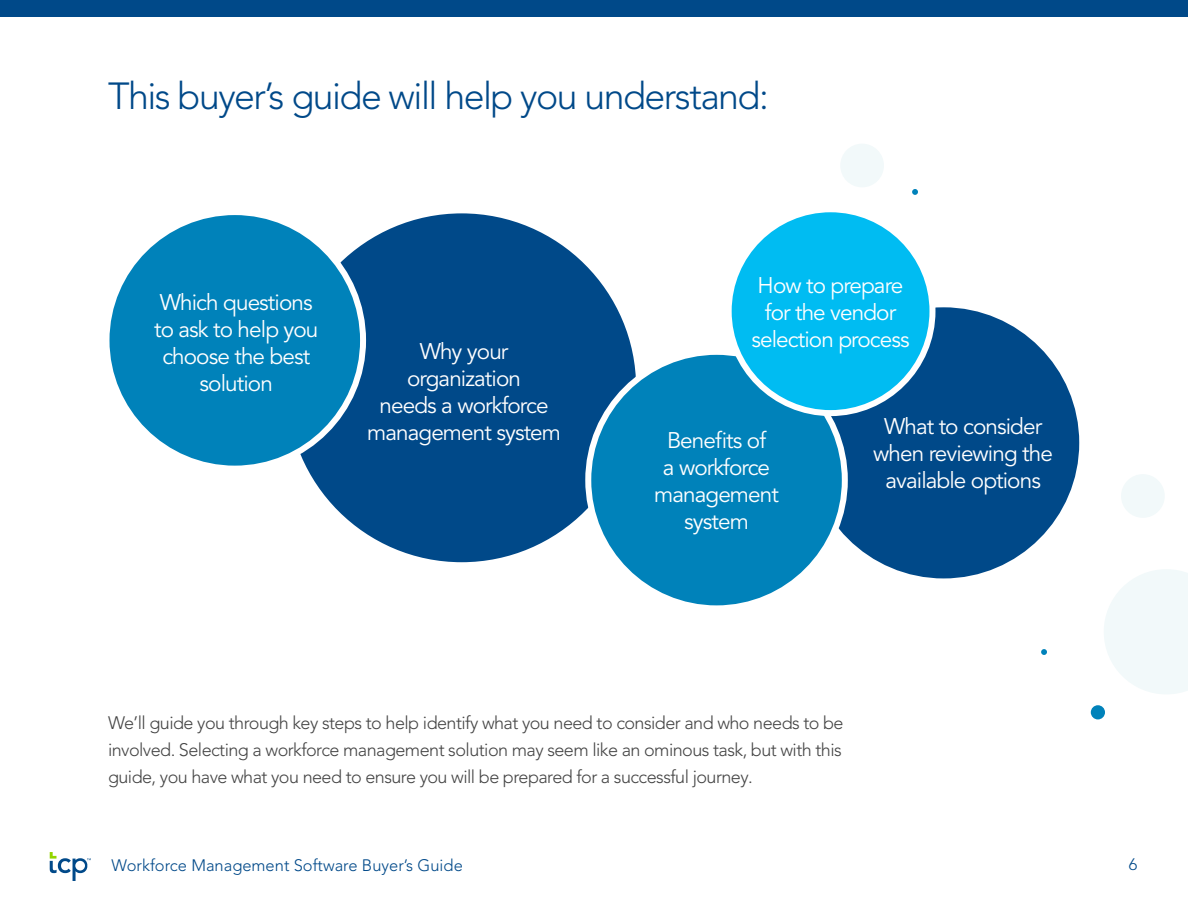
<style>
.page{position:relative;width:1188px;height:918px;background:#fff}
.page>*{position:absolute;margin:0;border:0;box-sizing:border-box;transform-origin:0 0}
.t1{font:300 37.5px "Avenir LT Pro";letter-spacing:-.04em;color:#004989}
.t2{font:22.5px/27px "Avenir LT Pro";letter-spacing:-.04em;color:#fff;text-align:center}
.t3{font:300 18px/27px "Avenir LT Pro";letter-spacing:-.03em;color:#444;text-align:justify}
.t4{font:300 16.5px "Avenir LT Pro";color:#004989}
</style>
<div class="page">
<svg style="left:50px;top:852px;width:41px;height:29px"></svg>
<svg style="left:1041px;top:649px;width:6px;height:6px"></svg>
<svg style="left:912px;top:189px;width:6px;height:6px"></svg>
<svg style="left:1104px;top:569px;width:84px;height:125px"></svg>
<div style="left:1121px;top:474px;width:44px;height:44px;background:#f2f9fa;border-radius:50%"></div>
<div style="left:840px;top:144px;width:44px;height:43px;background:#f2f9fa;border-radius:50%"></div>
<div style="left:1091px;top:705px;width:14px;height:14px;background:#0082ba;border-radius:50%"></div>
<div style="left:0;top:0;width:1188px;height:16px;background:#004989"></div>
<div style="left:284px;top:210px;width:355px;height:355px;background:#004989;border-radius:50%"></div>
<div style="left:107px;top:212px;width:256px;height:257px;background:#0082ba;border-radius:50%"></div>
<div style="left:104px;top:209px;width:262px;height:263px;border:6px solid #fff;border-radius:50%"></div>
<div style="left:805px;top:304px;width:277px;height:277px;background:#004989;border-radius:50%"></div>
<div style="left:588px;top:352px;width:257px;height:256px;background:#0082ba;border-radius:50%"></div>
<div style="left:585px;top:349px;width:263px;height:262px;border:6px solid #fff;border-radius:50%"></div>
<div style="left:729px;top:209px;width:203px;height:204px;background:#00bcf2;border-radius:50%"></div>
<div style="left:726px;top:206px;width:209px;height:210px;border:6px solid #fff;border-radius:50%"></div>
<h1 class="t1" style="left:108px;top:74px;width:662px">This buyer’s guide will help you understand:</h1>
<p class="t2" style="left:154px;top:289px;width:166px">Which questions to ask to help you choose the best solution</p>
<p class="t2" style="left:367px;top:339px;width:195px">Why your organization<br>needs a workforce management system</p>
<p class="t2" style="left:751px;top:272px;width:160px">How to prepare for the vendor selection process</p>
<p class="t2" style="left:654px;top:427px;width:126px">Benefits of<br>a workforce management system</p>
<p class="t2" style="left:873px;top:413px;width:181px">What to consider when reviewing the available options</p>
<p class="t3" style="left:108px;top:709px;width:737px">We’ll guide you through key steps to help identify what you need to consider and who needs to be involved. Selecting a workforce management solution may seem like an ominous task, but with this guide, you have what you need to ensure you will be prepared for a successful journey.</p>
<p class="t4" style="left:112px;top:855px;width:353px">Workforce Management Software Buyer’s Guide</p>
<p class="t4" style="left:1129px;top:855px;width:10px">6</p>
</div>
